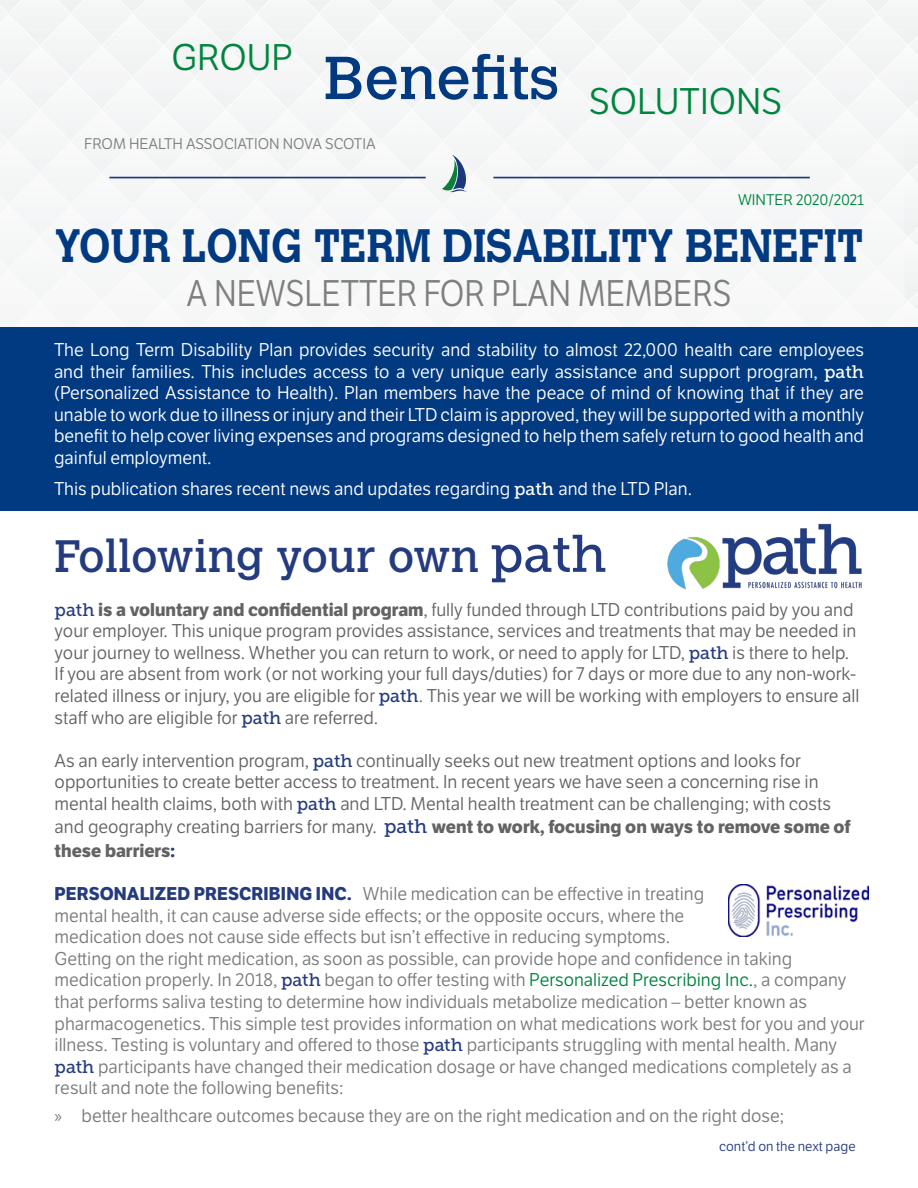
<style>
.page{position:relative;width:918px;height:1188px;background:#fff}
.page>*{position:absolute;margin:0;border:0;box-sizing:border-box;transform-origin:0 0}
.t1{font:60px "Calvert MT Std";color:#013a81}
.t2{font:700 46.5px "Calvert MT Std";color:#013a81;scale:.9 1}
.t3{font:45px "Calvert MT Std";color:#243b7f}
.t4{font:36px "Etica 24 h";color:#7f7f7f;scale:.9 1}
.t5{font:36px "Etica 24 h";color:#00853f}
.Paragraph_Text{font:18px/21.6px "Etica 24 h";color:#797b7e}
.t6{font:18px/21.6px "Etica 24 h";color:#636366}
.t7{font:18px/21.6px "Etica 24 h";color:#fff;text-align:justify}
.t8{font:700 18px/23.4px "Etica 24 h";color:#636366}
.t9{font:15px "Etica 24 h";color:#7f7f7f}
.t10{font:15px "Etica 24 h";letter-spacing:-.01em;color:#00853f}
.t11{font:13.5px "Etica 24 h";color:#243b7f}
.s1{font-family:"Museo Slab 500"}
.s2{font-family:"Museo Slab 500";font-size:52.5px}
.s3{font-family:"Museo Slab 500";color:#243b7f}
.s4{font-weight:700}
.s5{font-weight:400}
.s6{font-family:"Museo Slab 500";font-weight:400;font-size:19.5px;color:#243b7f}
.s7{color:#243b7f}
.s8{font-weight:700;color:#243b7f}
.s9{color:#00853f}
.s10{font-family:"Myriad Pro"}
</style>
<div class="page">
<div style="left:0;top:326px;width:918px;height:185px;background:#013a81"></div>
<hr style="left:493px;top:177px;width:317px;height:1px;background:#1c387e">
<hr style="left:109px;top:177px;width:317px;height:1px;background:#1c387e">
<svg style="left:442px;top:155px;width:25px;height:38px"></svg>
<img style="left:667px;top:523px;width:195px;height:67px">
<img style="left:729px;top:885px;width:140px;height:51px">
<p class="t5" style="left:172px;top:36px;width:123px">GROUP</p>
<p class="t1" style="left:324px;top:43px;width:237px">Benefits</p>
<p class="t9" style="left:84px;top:135px;width:293px">FROM HEALTH ASSOCIATION NOVA SCOTIA</p>
<p class="t5" style="left:589px;top:80px;width:195px">SOLUTIONS</p>
<p class="t10" style="left:738px;top:191px;width:127px">WINTER 2020/2021</p>
<p class="t2" style="left:55px;top:217px;width:900px">YOUR LONG TERM DISABILITY BENEFIT</p>
<p class="t4" style="left:187px;top:272px;width:607px">A NEWSLETTER FOR PLAN MEMBERS</p>
<p class="t7" style="left:54px;top:339px;width:812px">The Long Term Disability Plan provides security and stability to almost 22,000 health care employees and their families. This includes access to a very unique early assistance and support program, <span class="s1">path </span>(Personalized Assistance to Health). Plan members have the peace of mind of knowing that if they are unable to work due to illness or injury and their LTD claim is approved, they will be supported with a monthly benefit to help cover living expenses and programs designed to help them safely return to good health and gainful employment.</p>
<p class="t7" style="left:54px;top:478px;width:640px">This publication shares recent news and updates regarding <span class="s1">path</span> and the LTD Plan.</p>
<p class="t3" style="left:54px;top:530px;width:554px">Following your own <span class="s2">path</span></p>
<p class="t6" style="left:55px;top:599px;width:806px"><span class="s3">path</span> <span class="s4">is a voluntary and confidential program</span>, fully funded through LTD contributions paid by you and your employer. This unique program provides assistance, services and treatments that may be needed in your journey to wellness. Whether you can return to work, or need to apply for LTD, <span class="s3">path</span> is there to help.<br>If you are absent from work (or not working your full days/duties) for 7 days or more due to any non-work&shy;related illness or injury, you are eligible for <span class="s3">path</span>. This year we will be working with employers to ensure all staff who are eligible for <span class="s3">path</span> are referred.</p>
<p class="t6" style="left:55px;top:750px;width:778px">As an early intervention program, <span class="s3">path</span> continually seeks out new treatment options and looks for opportunities to create better access to treatment. In recent years we have seen a concerning rise in mental health claims, both with <span class="s3">path</span> and LTD. Mental health treatment can be challenging; with costs</p>
<p class="t8" style="left:55px;top:815px;width:798px"><span class="s5">and geography creating barriers for many.</span> <span class="s6">path</span> went to work, focusing on ways to remove some of these barriers<span class="s7">:</span></p>
<p class="Paragraph_Text" style="left:55px;top:883px;width:812px"><span class="s8">PERSONALIZED PRESCRIBING INC.</span> While medication can be effective in treating<br>mental health, it can cause adverse side effects; or the opposite occurs, where the<br>medication does not cause side effects but isn’t effective in reducing symptoms.<br>Getting on the right medication, as soon as possible, can provide hope and confidence in taking medication properly. In 2018, <span class="s3">path</span> began to offer testing with <span class="s9">Personalized Prescribing Inc.</span>, a company that performs saliva testing to determine how individuals metabolize medication – better known as pharmacogenetics. This simple test provides information on what medications work best for you and your illness. Testing is voluntary and offered to those <span class="s3">path</span> participants struggling with mental health. Many <span class="s3">path</span> participants have changed their medication dosage or have changed medications completely as a result and note the following benefits:</p>
<p class="Paragraph_Text" style="left:55px;top:1105px;width:731px"><span class="s10">»</span> better healthcare outcomes because they are on the right medication and on the right dose;</p>
<p class="t11" style="left:719px;top:1139px;width:138px">cont’d on the next page</p>
</div>
